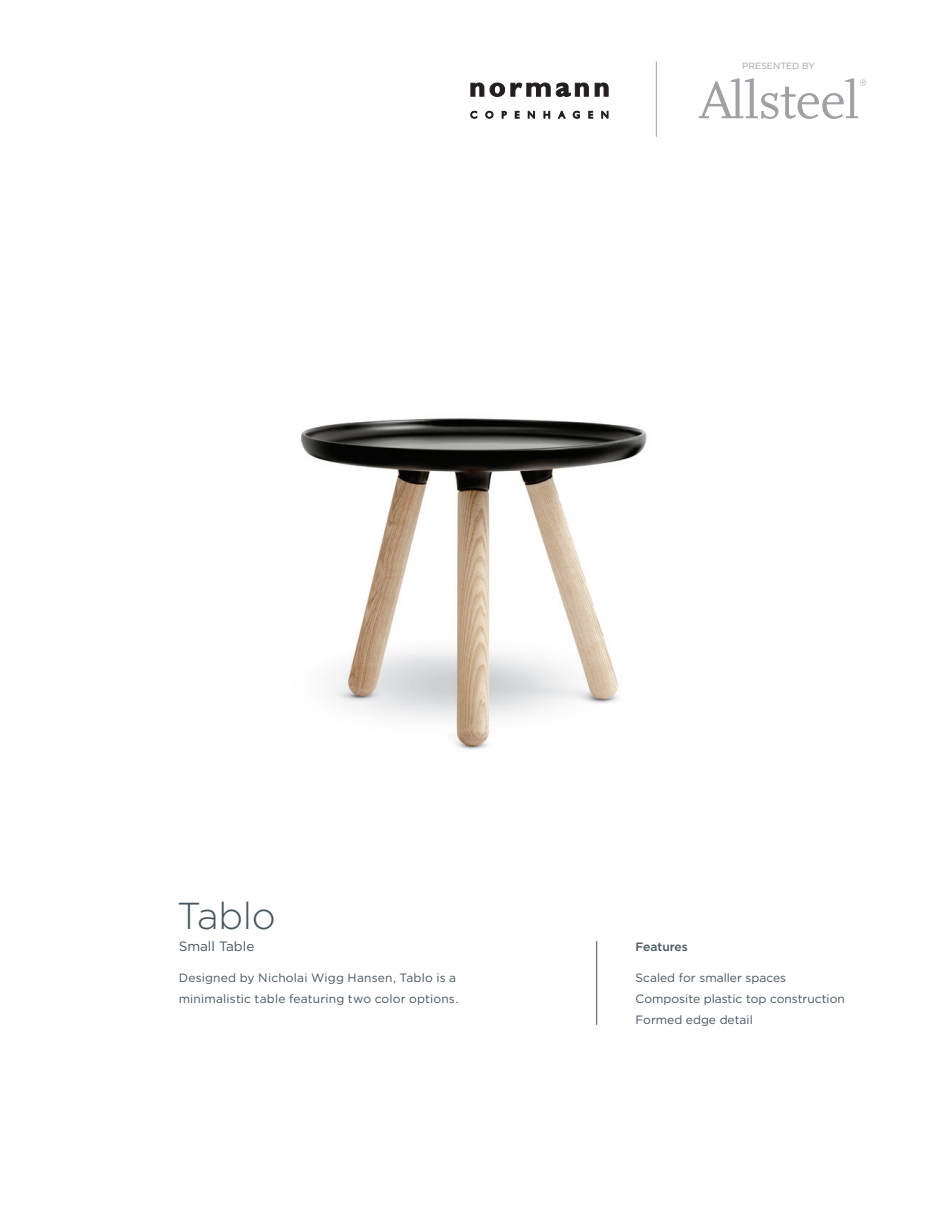
<style>
.page{position:relative;width:945px;height:1215px;background:#fff}
.page>*{position:absolute;margin:0;border:0;box-sizing:border-box;transform-origin:0 0}
.t1{font:300 37.5px "Gotham";letter-spacing:-.01em;color:#45555f}
.t2{font:13.5px "Gotham";color:#45555f}
.t3{font:12px/21px "Gotham";color:#45555f}
.t4{font:500 12px "Gotham";color:#45555f}
.t5{font:9px "Gotham";color:#a0a1a5}
</style>
<div class="page">
<svg style="left:699px;top:78px;width:167px;height:41px"></svg>
<hr style="left:596px;top:941px;width:1px;height:84px;background:#45555f">
<img style="left:301px;top:418px;width:346px;height:331px">
<hr style="left:656px;top:61px;width:1px;height:76px;background:#a0a1a5">
<svg style="left:471px;top:83px;width:13px;height:14px"></svg>
<svg style="left:490px;top:83px;width:15px;height:14px"></svg>
<svg style="left:511px;top:83px;width:78px;height:14px"></svg>
<svg style="left:595px;top:83px;width:13px;height:14px"></svg>
<svg style="left:470px;top:111px;width:7px;height:7px"></svg>
<svg style="left:485px;top:111px;width:8px;height:7px"></svg>
<svg style="left:502px;top:111px;width:5px;height:7px"></svg>
<svg style="left:515px;top:111px;width:5px;height:7px"></svg>
<svg style="left:528px;top:111px;width:7px;height:7px"></svg>
<svg style="left:544px;top:111px;width:6px;height:7px"></svg>
<svg style="left:558px;top:111px;width:8px;height:7px"></svg>
<svg style="left:573px;top:111px;width:7px;height:7px"></svg>
<svg style="left:588px;top:111px;width:5px;height:7px"></svg>
<svg style="left:601px;top:111px;width:7px;height:7px"></svg>
<p class="t5" style="left:742px;top:60px;width:74px">PRESENTED BY</p>
<h1 class="t1" style="left:177px;top:892px;width:100px">Tablo</h1>
<p class="t2" style="left:179px;top:937px;width:77px">Small Table</p>
<p class="t4" style="left:636px;top:939px;width:54px">Features</p>
<p class="t3" style="left:179px;top:967px;width:281px">Designed by Nicholai Wigg Hansen, Tablo is a minimalistic table featuring two color options.</p>
<p class="t3" style="left:636px;top:967px;width:211px">Scaled for smaller spaces<br>Composite plastic top construction<br>Formed edge detail</p>
</div>
